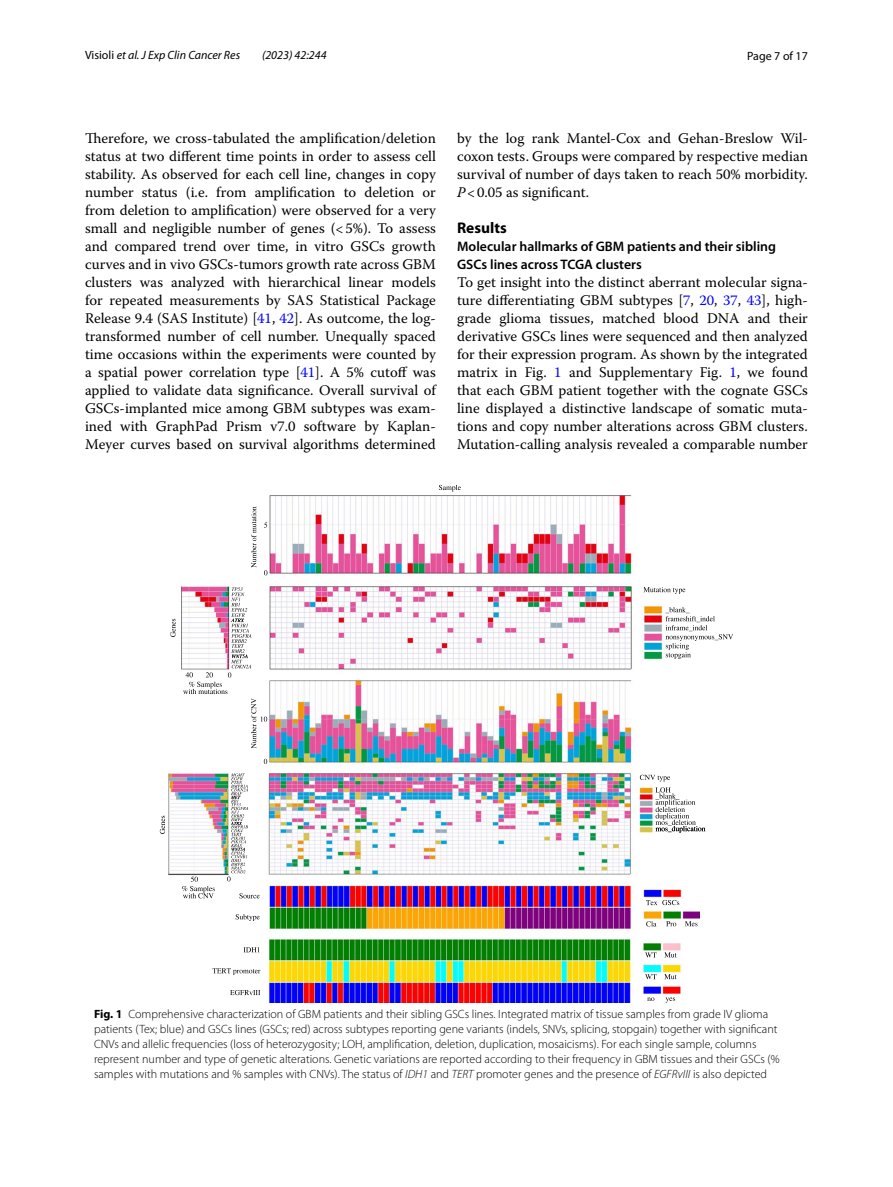
<style>
.page{position:relative;width:893px;height:1187px;background:#fff}
.page>*{position:absolute;margin:0;border:0;box-sizing:border-box;transform-origin:0 0}
.t1{font:700 15.45px "Myriad Pro";color:#000}
.t2{font:14.7px/18px "Warnock Pro";color:#000;text-align:justify}
.t3{font:600 13.8px/18px "Myriad Pro";color:#000}
.t4{font:300 12px/15px "Myriad Pro";color:#000}
.t5{font:italic 12px "Myriad Pro";color:#000}
.t6{font:12px "Myriad Pro";color:#000}
.s1{font-style:normal}
.s2{color:#00f}
.s3{font-style:italic}
.s4{font-weight:700}
</style>
<div class="page">
<img style="left:169px;top:495px;width:531px;height:507px">
<svg style="left:439px;top:485px;width:22px;height:6px"></svg>
<svg style="left:251px;top:506px;width:5px;height:61px"></svg>
<svg style="left:264px;top:522px;width:3px;height:53px"></svg>
<svg style="left:170px;top:618px;width:6px;height:19px"></svg>
<svg style="left:643px;top:587px;width:42px;height:6px"></svg>
<svg style="left:665px;top:607px;width:68px;height:52px"></svg>
<svg style="left:183px;top:587px;width:84px;height:177px"></svg>
<svg style="left:182px;top:876px;width:33px;height:22px"></svg>
<svg style="left:640px;top:774px;width:30px;height:7px"></svg>
<svg style="left:655px;top:787px;width:50px;height:45px"></svg>
<svg style="left:160px;top:815px;width:5px;height:18px"></svg>
<svg style="left:227px;top:773px;width:21px;height:108px"></svg>
<svg style="left:236px;top:893px;width:24px;height:27px"></svg>
<svg style="left:646px;top:899px;width:33px;height:6px"></svg>
<svg style="left:646px;top:921px;width:10px;height:5px"></svg>
<svg style="left:666px;top:921px;width:10px;height:5px"></svg>
<svg style="left:685px;top:921px;width:12px;height:5px"></svg>
<svg style="left:212px;top:947px;width:48px;height:48px"></svg>
<svg style="left:645px;top:952px;width:12px;height:48px"></svg>
<svg style="left:664px;top:952px;width:13px;height:50px"></svg>
<p class="t5" style="left:85px;top:48px;width:157px"><span class="s1">Visioli</span> et al. J Exp Clin Cancer Res</p>
<p class="t5" style="left:262px;top:48px;width:66px">(2023) 42:244</p>
<p class="t6" style="left:747px;top:48px;width:62px">Page 7 of 17</p>
<p class="t2" style="left:85px;top:128px;width:352px">Therefore, we cross-tabulated the amplification/deletion status at two different time points in order to assess cell stability. As observed for each cell line, changes in copy number status (i.e. from amplification to deletion or from deletion to amplification) were observed for a very small and negligible number of genes (&lt;5%). To assess and compared trend over time, in vitro GSCs growth curves and in vivo GSCs-tumors growth rate across GBM clusters was analyzed with hierarchical linear models for repeated measurements by SAS Statistical Package Release 9.4 (SAS Institute) [<span class="s2">41</span>, <span class="s2">42</span>]. As outcome, the log&shy;transformed number of cell number. Unequally spaced time occasions within the experiments were counted by a spatial power correlation type [<span class="s2">41</span>]. A 5% cutoff was applied to validate data significance. Overall survival of GSCs-implanted mice among GBM subtypes was exam&shy;ined with GraphPad Prism v7.0 software by Kaplan-Meyer curves based on survival algorithms determined</p>
<p class="t2" style="left:457px;top:128px;width:352px">by the log rank Mantel-Cox and Gehan-Breslow Wil&shy;coxon tests. Groups were compared by respective median survival of number of days taken to reach 50% morbidity.<br><span class="s3">P</span>&lt;0.05 as significant.</p>
<p class="t1" style="left:457px;top:217px;width:51px">Results</p>
<p class="t3" style="left:457px;top:237px;width:320px">Molecular hallmarks of GBM patients and their sibling<br>GSCs lines across TCGA clusters</p>
<p class="t2" style="left:457px;top:272px;width:352px">To get insight into the distinct aberrant molecular signa&shy;ture differentiating GBM subtypes [<span class="s2">7</span>, <span class="s2">20</span>, <span class="s2">37</span>, <span class="s2">43</span>], high&shy;grade glioma tissues, matched blood DNA and their derivative GSCs lines were sequenced and then analyzed for their expression program. As shown by the integrated matrix in Fig. <span class="s2">1</span> and Supplementary Fig. <span class="s2">1</span>, we found that each GBM patient together with the cognate GSCs line displayed a distinctive landscape of somatic muta&shy;tions and copy number alterations across GBM clusters.<br>Mutation-calling analysis revealed a comparable number</p>
<p class="t4" style="left:94px;top:1006px;width:687px"><span class="s4">Fig. 1</span> Comprehensive characterization of GBM patients and their sibling GSCs lines. Integrated matrix of tissue samples from grade IV glioma patients (Tex; blue) and GSCs lines (GSCs; red) across subtypes reporting gene variants (indels, SNVs, splicing, stopgain) together with significant CNVs and allelic frequencies (loss of heterozygosity; LOH, amplification, deletion, duplication, mosaicisms). For each single sample, columns represent number and type of genetic alterations. Genetic variations are reported according to their frequency in GBM tissues and their GSCs (% samples with mutations and % samples with CNVs). The status of <span class="s3">IDH1</span> and <span class="s3">TERT</span> promoter genes and the presence of <span class="s3">EGFRvIII</span> is also depicted</p>
</div>
